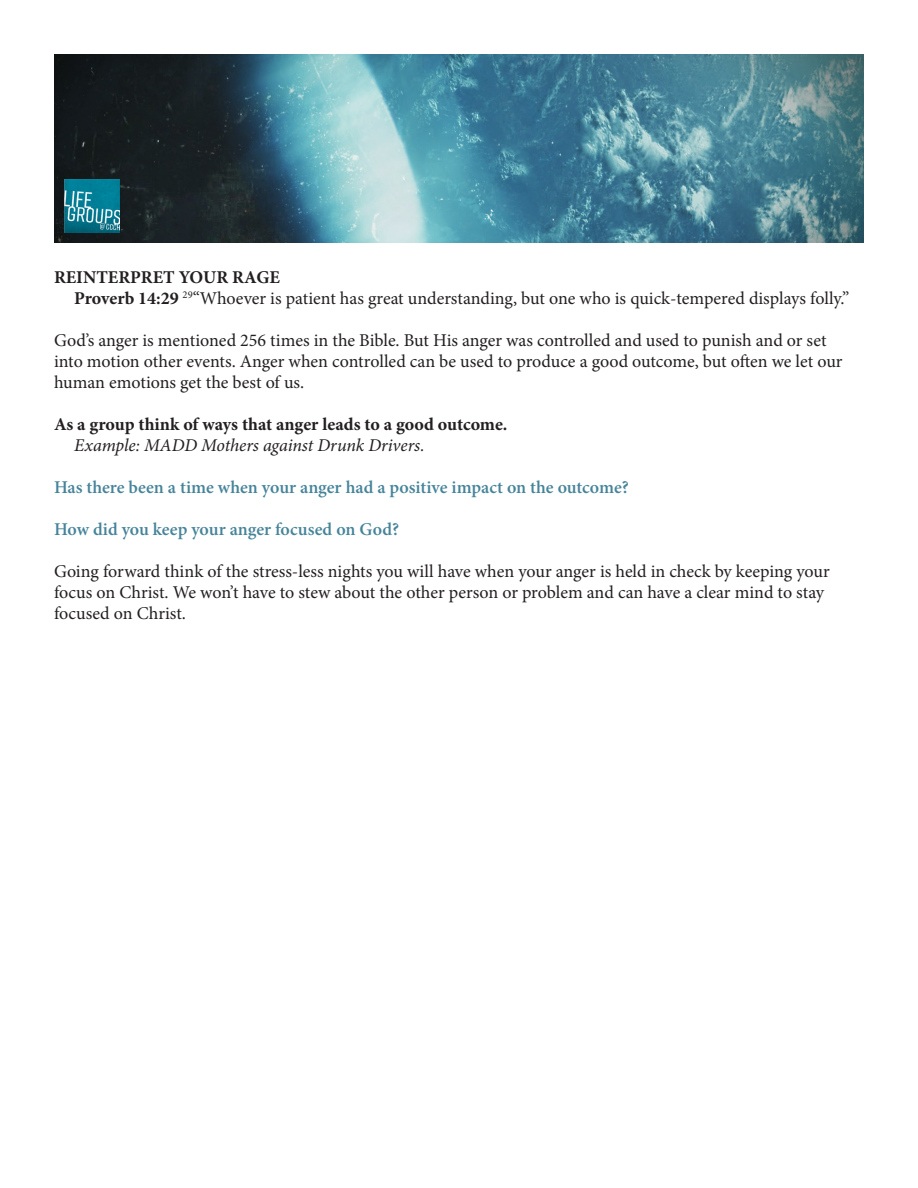
<style>
.page{position:relative;width:918px;height:1188px;background:#fff}
.page>*{position:absolute;margin:0;border:0;box-sizing:border-box;transform-origin:0 0}
.t1{font:18px/21px "Minion Pro";letter-spacing:-.005em;color:#231f20}
.t2{font:600 18px "Minion Pro";color:#46849a}
.t3{font:700 18px "Minion Pro";color:#231f20}
.t4{font:italic 18px "Minion Pro";letter-spacing:-.005em;color:#231f20}
.s1{font-weight:700}
</style>
<div class="page">
<img style="left:54px;top:54px;width:810px;height:189px">
<img style="left:65px;top:179px;width:54px;height:53px">
<p class="t3" style="left:54px;top:265px;width:227px">REINTERPRET YOUR RAGE</p>
<p class="t1" style="left:74px;top:288px;width:777px"><span class="s1">Proverb 14:29</span> <sup>29</sup>“Whoever is patient has great understanding, but one who is quick-tempered displays folly.”</p>
<p class="t1" style="left:54px;top:330px;width:790px">God’s anger is mentioned 256 times in the Bible. But His anger was controlled and used to punish and or set into motion other events. Anger when controlled can be used to produce a good outcome, but often we let our human emotions get the best of us.</p>
<p class="t3" style="left:54px;top:412px;width:455px">As a group think of ways that anger leads to a good outcome.</p>
<p class="t4" style="left:74px;top:433px;width:352px">Example: MADD Mothers against Drunk Drivers.</p>
<p class="t2" style="left:54px;top:475px;width:576px">Has there been a time when your anger had a positive impact on the outcome?</p>
<p class="t2" style="left:54px;top:517px;width:347px">How did you keep your anger focused on God?</p>
<p class="t1" style="left:54px;top:561px;width:777px">Going forward think of the stress-less nights you will have when your anger is held in check by keeping your focus on Christ. We won’t have to stew about the other person or problem and can have a clear mind to stay focused on Christ.</p>
</div>
